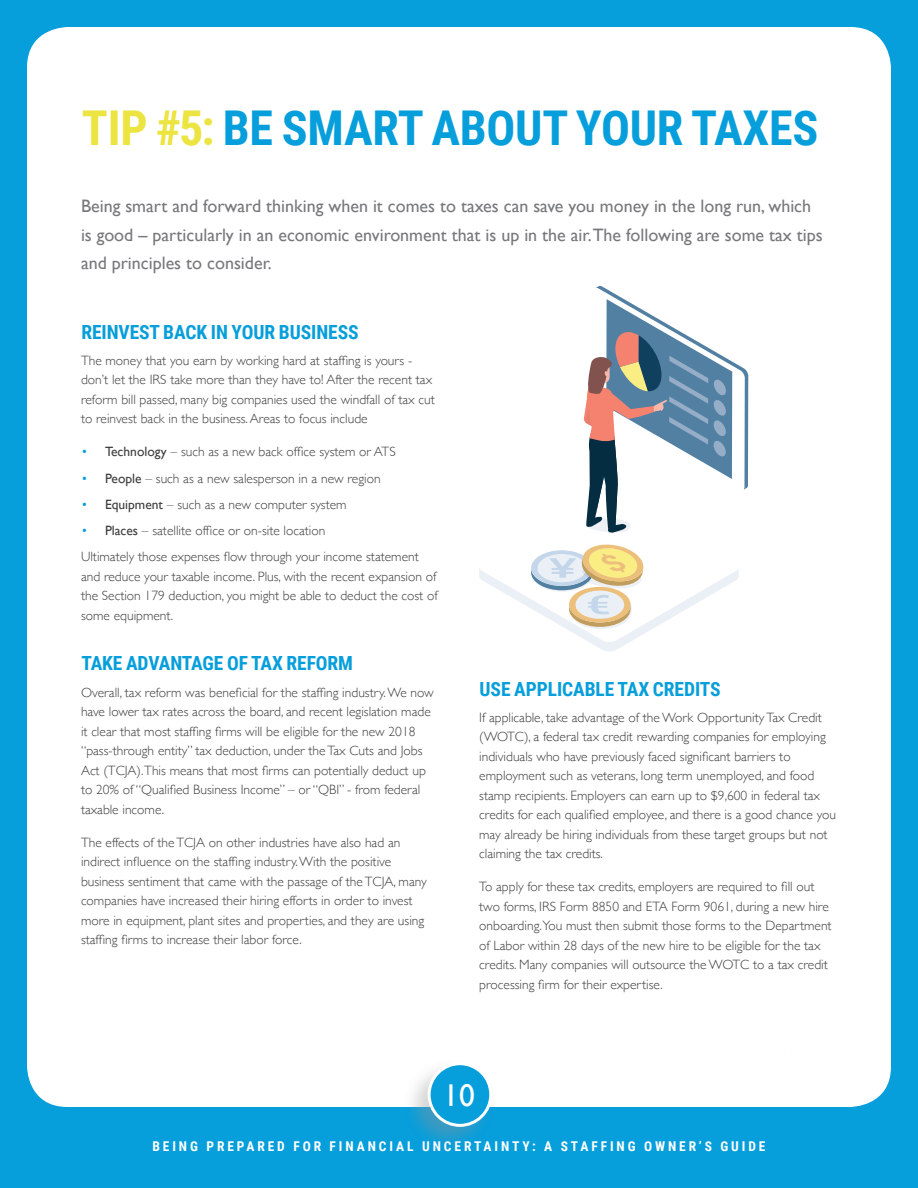
<style>
.page{position:relative;width:918px;height:1188px;background:#069edb}
.page>*{position:absolute;margin:0;border:0;box-sizing:border-box;transform-origin:0 0}
.t1{font:700 48px "Roboto Condensed";letter-spacing:-.005em;color:#069edb}
.t2{font:31.5px "Gill Sans";color:#fff}
.Subhead_Small{font:700 19.5px "Roboto Condensed";letter-spacing:-.005em;color:#069edb}
.Deck_Grey{font:18px/28.5px "Gill Sans";color:#76787b}
.Body_Copy{font:300 13.5px/19.5px "Gill Sans";color:#3e3e3f}
.t3{font:700 13.5px "Roboto Condensed";letter-spacing:.215em;color:#fff}
.s1{color:#ece440}
.s2{color:#069edb}
.s3{font-weight:400}
</style>
<div class="page">
<div style="left:27px;top:27px;width:864px;height:1080px;background:#fff;border-radius:40px"></div>
<svg style="left:479px;top:285px;width:270px;height:366px"></svg>
<div style="left:402px;top:1058px;width:94px;height:94px;background:#939598;opacity:.4"></div>
<div style="left:429px;top:1064px;width:62px;height:61px;background:#069edb;border-radius:50%"></div>
<div style="left:428px;top:1062px;width:64px;height:65px;border:3px solid #fff;border-radius:50%"></div>
<p class="t1" style="left:82px;top:94px;width:738px"><span class="s1">TIP #5:</span> BE SMART ABOUT YOUR TAXES</p>
<p class="Deck_Grey" style="left:81px;top:192px;width:743px">Being smart and forward thinking when it comes to taxes can save you money in the long run, which is good – particularly in an economic environment that is up in the air.The following are some tax tips and principles to consider.</p>
<p class="Subhead_Small" style="left:81px;top:318px;width:279px">REINVEST BACK IN YOUR BUSINESS</p>
<p class="Body_Copy" style="left:81px;top:350px;width:355px">The money that you earn by working hard at staffing is yours - don’t let the IRS take more than they have to! After the recent tax reform bill passed, many big companies used the windfall of tax cut to reinvest back in the business. Areas to focus include</p>
<p class="Body_Copy" style="left:81px;top:442px;width:316px"><span class="s2">•</span> <span class="s3">Technology</span> – such as a new back office system or ATS</p>
<p class="Body_Copy" style="left:81px;top:468px;width:301px"><span class="s2">•</span> <span class="s3">People</span> – such as a new salesperson in a new region</p>
<p class="Body_Copy" style="left:81px;top:494px;width:267px"><span class="s2">•</span> <span class="s3">Equipment</span> – such as a new computer system</p>
<p class="Body_Copy" style="left:81px;top:520px;width:246px"><span class="s2">•</span> <span class="s3">Places</span> – satellite office or on-site location</p>
<p class="Body_Copy" style="left:81px;top:547px;width:358px">Ultimately those expenses flow through your income statement and reduce your taxable income. Plus, with the recent expansion of the Section 179 deduction, you might be able to deduct the cost of some equipment.</p>
<p class="Subhead_Small" style="left:81px;top:650px;width:273px">TAKE ADVANTAGE OF TAX REFORM</p>
<p class="Body_Copy" style="left:81px;top:682px;width:354px">Overall, tax reform was beneficial for the staffing industry. We now have lower tax rates across the board, and recent legislation made it clear that most staffing firms will be eligible for the new 2018 “pass-through entity” tax deduction, under the Tax Cuts and Jobs Act (TCJA).This means that most firms can potentially deduct up to 20% of “Qualified Business Income” – or “QBI” - from federal taxable income.</p>
<p class="Body_Copy" style="left:81px;top:832px;width:347px">The effects of the TCJA on other industries have also had an indirect influence on the staffing industry. With the positive business sentiment that came with the passage of the TCJA, many companies have increased their hiring efforts in order to invest more in equipment, plant sites and properties, and they are using staffing firms to increase their labor force.</p>
<p class="Subhead_Small" style="left:480px;top:675px;width:243px">USE APPLICABLE TAX CREDITS</p>
<p class="Body_Copy" style="left:479px;top:707px;width:358px">If applicable, take advantage of the Work Opportunity Tax Credit (WOTC), a federal tax credit rewarding companies for employing individuals who have previously faced significant barriers to employment such as veterans, long term unemployed, and food stamp recipients. Employers can earn up to $9,600 in federal tax credits for each qualified employee, and there is a good chance you may already be hiring individuals from these target groups but not claiming the tax credits.</p>
<p class="Body_Copy" style="left:479px;top:877px;width:354px">To apply for these tax credits, employers are required to fill out two forms, IRS Form 8850 and ETA Form 9061, during a new hire onboarding.You must then submit those forms to the Department of Labor within 28 days of the new hire to be eligible for the tax credits. Many companies will outsource the WOTC to a tax credit processing firm for their expertise.</p>
<h2 class="t2" style="left:443px;top:1077px;width:33px">10</h2>
<p class="t3" style="left:152px;top:1137px;width:615px">BEING PREPARED FOR FINANCIAL UNCERTAINTY: A STAFFING OWNER’S GUIDE</p>
</div>
